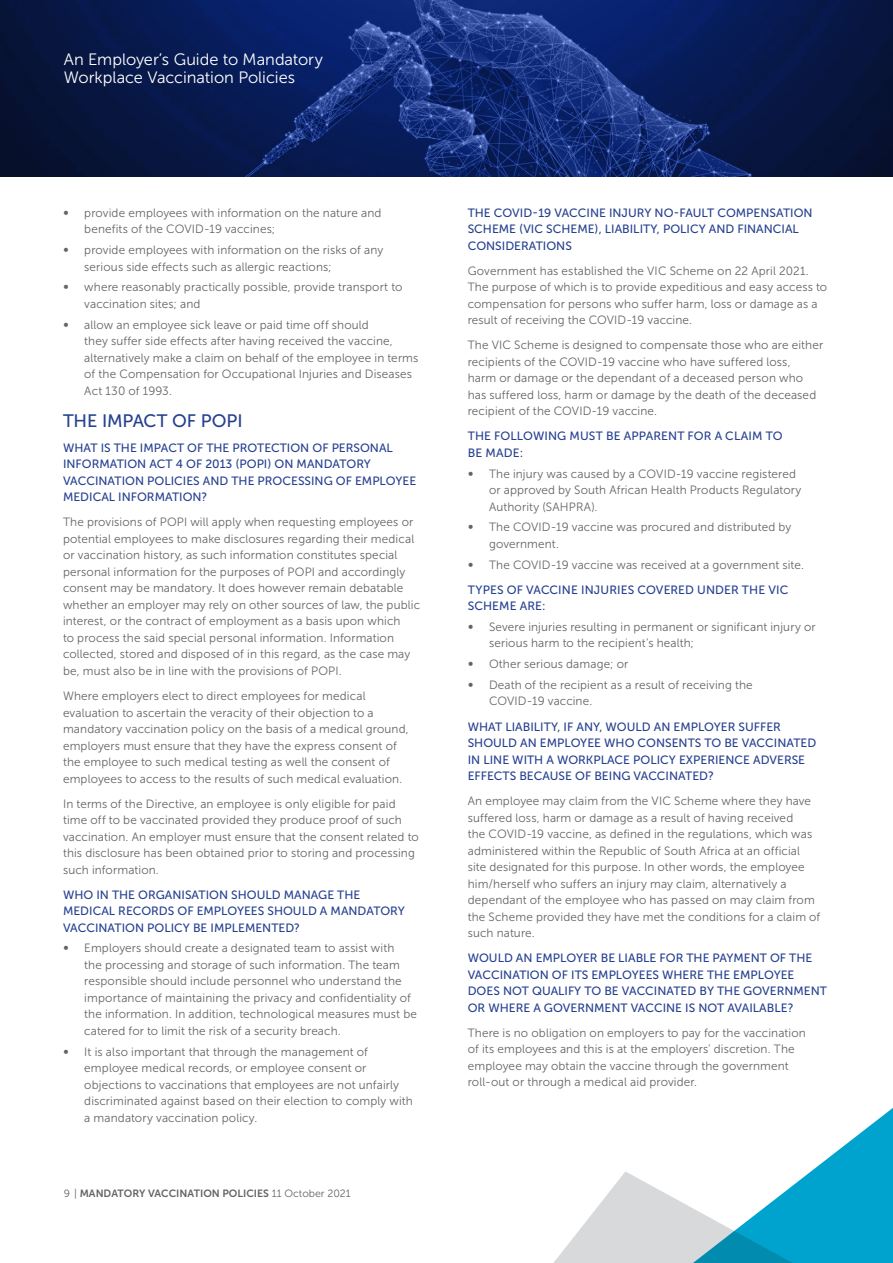
<style>
.page{position:relative;width:893px;height:1263px;background:#fff}
.page>*{position:absolute;margin:0;border:0;box-sizing:border-box;transform-origin:0 0}
.t1{font:18px "Museo Sans 500";letter-spacing:-.005em;color:#25408f}
.t2{font:16.5px/18.3px "Museo Sans 300";color:#fff}
.t3{font:12px/16.5px "Museo Sans 300";letter-spacing:.01em;color:#636466}
.t4{font:12px/16.5px "Museo Sans 500";color:#25408f}
.t5{font:10.5px "Museo Sans 700";color:#636466}
.s1{font-family:"Museo Sans 300"}
</style>
<div class="page">
<img style="left:0;top:0;width:893px;height:176px">
<svg style="left:811px;top:1108px;width:82px;height:63px"></svg>
<svg style="left:553px;top:1171px;width:340px;height:92px"></svg>
<h2 class="t2" style="left:64px;top:50px;width:261px">An Employer’s Guide to Mandatory<br>Workplace Vaccination Policies</h2>
<p class="t3" style="left:63px;top:205px;width:7px">∞</p>
<p class="t3" style="left:84px;top:205px;width:299px">provide employees with information on the nature and benefits of the COVID-19 vaccines;</p>
<p class="t3" style="left:63px;top:242px;width:7px">∞</p>
<p class="t3" style="left:84px;top:242px;width:300px">provide employees with information on the risks of any serious side effects such as allergic reactions;</p>
<p class="t3" style="left:63px;top:279px;width:7px">∞</p>
<p class="t3" style="left:84px;top:279px;width:320px">where reasonably practically possible, provide transport to vaccination sites; and</p>
<p class="t3" style="left:63px;top:316px;width:7px">∞</p>
<p class="t3" style="left:84px;top:316px;width:336px">allow an employee sick leave or paid time off should<br>they suffer side effects after having received the vaccine, alternatively make a claim on behalf of the employee in terms of the Compensation for Occupational Injuries and Diseases Act 130 of 1993.</p>
<h1 class="t1" style="left:63px;top:411px;width:181px">THE IMPACT OF POPI</h1>
<p class="t4" style="left:63px;top:440px;width:355px">WHAT IS THE IMPACT OF THE PROTECTION OF PERSONAL INFORMATION ACT 4 OF 2013 (POPI) ON MANDATORY VACCINATION POLICIES AND THE PROCESSING OF EMPLOYEE MEDICAL INFORMATION?</p>
<p class="t3" style="left:63px;top:514px;width:359px">The provisions of POPI will apply when requesting employees or potential employees to make disclosures regarding their medical or vaccination history, as such information constitutes special personal information for the purposes of POPI and accordingly consent may be mandatory. It does however remain debatable whether an employer may rely on other sources of law, the public interest, or the contract of employment as a basis upon which<br>to process the said special personal information. Information collected, stored and disposed of in this regard, as the case may be, must also be in line with the provisions of POPI.</p>
<p class="t3" style="left:63px;top:688px;width:347px">Where employers elect to direct employees for medical evaluation to ascertain the veracity of their objection to a mandatory vaccination policy on the basis of a medical ground, employers must ensure that they have the express consent of the employee to such medical testing as well the consent of employees to access to the results of such medical evaluation.</p>
<p class="t3" style="left:63px;top:795px;width:357px">In terms of the Directive, an employee is only eligible for paid time off to be vaccinated provided they produce proof of such vaccination. An employer must ensure that the consent related to this disclosure has been obtained prior to storing and processing such information.</p>
<p class="t4" style="left:63px;top:886px;width:343px">WHO IN THE ORGANISATION SHOULD MANAGE THE<br>MEDICAL RECORDS OF EMPLOYEES SHOULD A MANDATORY<br>VACCINATION POLICY BE IMPLEMENTED?</p>
<p class="t3" style="left:63px;top:940px;width:7px">∞</p>
<p class="t3" style="left:84px;top:940px;width:334px">Employers should create a designated team to assist with<br>the processing and storage of such information. The team responsible should include personnel who understand the importance of maintaining the privacy and confidentiality of the information. In addition, technological measures must be catered for to limit the risk of a security breach.</p>
<p class="t3" style="left:63px;top:1043px;width:7px">∞</p>
<p class="t3" style="left:84px;top:1043px;width:330px">It is also important that through the management of employee medical records, or employee consent or objections to vaccinations that employees are not unfairly discriminated against based on their election to comply with a mandatory vaccination policy.</p>
<p class="t5" style="left:64px;top:1187px;width:288px"><span class="s1">9 |</span> MANDATORY VACCINATION POLICIES <span class="s1">11 October 2021</span></p>
<p class="t4" style="left:468px;top:205px;width:346px">THE COVID-19 VACCINE INJURY NO-FAULT COMPENSATION<br>SCHEME (VIC SCHEME), LIABILITY, POLICY AND FINANCIAL<br>CONSIDERATIONS</p>
<p class="t3" style="left:468px;top:263px;width:361px">Government has established the VIC Scheme on 22 April 2021.<br>The purpose of which is to provide expeditious and easy access to compensation for persons who suffer harm, loss or damage as a result of receiving the COVID-19 vaccine.</p>
<p class="t3" style="left:468px;top:337px;width:357px">The VIC Scheme is designed to compensate those who are either recipients of the COVID-19 vaccine who have suffered loss,<br>harm or damage or the dependant of a deceased person who has suffered loss, harm or damage by the death of the deceased recipient of the COVID-19 vaccine.</p>
<p class="t4" style="left:468px;top:428px;width:316px">THE FOLLOWING MUST BE APPARENT FOR A CLAIM TO<br>BE MADE:</p>
<p class="t3" style="left:468px;top:465px;width:7px">∞</p>
<p class="t3" style="left:489px;top:465px;width:314px">The injury was caused by a COVID-19 vaccine registered or approved by South African Health Products Regulatory<br>Authority (SAHPRA).</p>
<p class="t3" style="left:468px;top:519px;width:7px">∞</p>
<p class="t3" style="left:489px;top:519px;width:304px">The COVID-19 vaccine was procured and distributed by government.</p>
<p class="t3" style="left:468px;top:556px;width:7px">∞</p>
<p class="t3" style="left:489px;top:556px;width:316px">The COVID-19 vaccine was received at a government site.</p>
<p class="t4" style="left:468px;top:581px;width:322px">TYPES OF VACCINE INJURIES COVERED UNDER THE VIC<br>SCHEME ARE:</p>
<p class="t3" style="left:468px;top:619px;width:7px">∞</p>
<p class="t3" style="left:489px;top:619px;width:328px">Severe injuries resulting in permanent or significant injury or serious harm to the recipient’s health;</p>
<p class="t3" style="left:468px;top:656px;width:7px">∞</p>
<p class="t3" style="left:489px;top:656px;width:141px">Other serious damage; or</p>
<p class="t3" style="left:468px;top:677px;width:7px">∞</p>
<p class="t3" style="left:489px;top:677px;width:265px">Death of the recipient as a result of receiving the<br>COVID-19 vaccine.</p>
<p class="t4" style="left:468px;top:718px;width:350px">WHAT LIABILITY, IF ANY, WOULD AN EMPLOYER SUFFER SHOULD AN EMPLOYEE WHO CONSENTS TO BE VACCINATED IN LINE WITH A WORKPLACE POLICY EXPERIENCE ADVERSE EFFECTS BECAUSE OF BEING VACCINATED?</p>
<p class="t3" style="left:468px;top:793px;width:354px">An employee may claim from the VIC Scheme where they have suffered loss, harm or damage as a result of having received<br>the COVID-19 vaccine, as defined in the regulations, which was administered within the Republic of South Africa at an official site designated for this purpose. In other words, the employee him/herself who suffers an injury may claim, alternatively a dependant of the employee who has passed on may claim from the Scheme provided they have met the conditions for a claim of such nature.</p>
<p class="t4" style="left:468px;top:950px;width:361px">WOULD AN EMPLOYER BE LIABLE FOR THE PAYMENT OF THE VACCINATION OF ITS EMPLOYEES WHERE THE EMPLOYEE DOES NOT QUALIFY TO BE VACCINATED BY THE GOVERNMENT OR WHERE A GOVERNMENT VACCINE IS NOT AVAILABLE?</p>
<p class="t3" style="left:468px;top:1024px;width:340px">There is no obligation on employers to pay for the vaccination of its employees and this is at the employers’ discretion. The employee may obtain the vaccine through the government roll-out or through a medical aid provider.</p>
</div>
